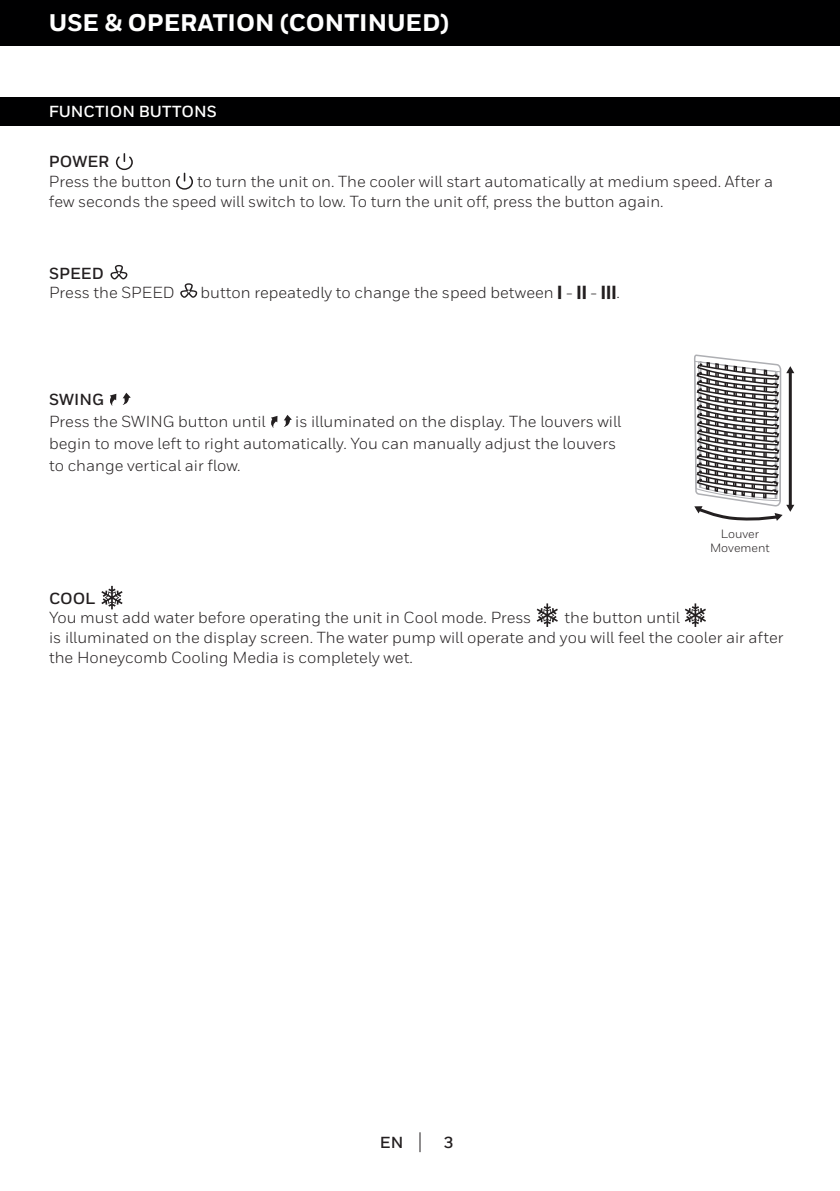
<style>
.page{position:relative;width:840px;height:1191px;background:#fff}
.page>*{position:absolute;margin:0;border:0;box-sizing:border-box;transform-origin:0 0}
.t1{font:800 24px "Honeywell Sans";color:#fff}
.t2{font:16px/22px "Honeywell Sans";color:#231f20}
.t3{font:700 16px "Honeywell Sans";color:#231f20}
.t4{font:700 16px "Honeywell Sans";color:#fff}
.t5{font:12px "Honeywell Sans";color:#231f20}
.s1{font-weight:900}
</style>
<div class="page">
<svg style="left:419px;top:1132px;width:1px;height:20px"></svg>
<hr style="left:839px;top:0;width:1px;height:45px;background:#000001">
<div style="left:0;top:0;width:839px;height:45px;background:#000001"></div>
<div style="left:0;top:98px;width:839px;height:28px;background:#000001"></div>
<svg style="left:839px;top:98px;width:1px;height:28px"></svg>
<svg style="left:116px;top:153px;width:17px;height:17px"></svg>
<svg style="left:110px;top:265px;width:17px;height:14px"></svg>
<svg style="left:180px;top:283px;width:17px;height:15px"></svg>
<svg style="left:176px;top:173px;width:17px;height:17px"></svg>
<svg style="left:123px;top:393px;width:8px;height:12px"></svg>
<svg style="left:110px;top:394px;width:6px;height:12px"></svg>
<svg style="left:284px;top:415px;width:8px;height:12px"></svg>
<svg style="left:271px;top:416px;width:6px;height:12px"></svg>
<svg style="left:101px;top:586px;width:21px;height:23px"></svg>
<svg style="left:536px;top:603px;width:21px;height:24px"></svg>
<svg style="left:684px;top:603px;width:21px;height:24px"></svg>
<svg style="left:694px;top:354px;width:99px;height:167px"></svg>
<p class="t1" style="left:49px;top:8px;width:401px">USE &amp; OPERATION (CONTINUED)</p>
<p class="t4" style="left:49px;top:102px;width:169px">FUNCTION BUTTONS</p>
<p class="t3" style="left:49px;top:151px;width:62px">POWER</p>
<p class="t2" style="left:49px;top:170px;width:124px">Press the button</p>
<p class="t2" style="left:197px;top:170px;width:577px">to turn the unit on. The cooler will start automatically at medium speed. After a</p>
<p class="t2" style="left:49px;top:190px;width:616px">few seconds the speed will switch to low. To turn the unit off, press the button again.</p>
<p class="t3" style="left:49px;top:263px;width:56px">SPEED</p>
<p class="t2" style="left:49px;top:281px;width:127px">Press the SPEED</p>
<p class="t2" style="left:200px;top:281px;width:420px">button repeatedly to change the speed between <span class="s1">|</span> - <span class="s1">||</span> - <span class="s1">|||</span>.</p>
<p class="t3" style="left:49px;top:390px;width:56px">SWING</p>
<p class="t2" style="left:49px;top:411px;width:218px">Press the SWING button until</p>
<p class="t2" style="left:49px;top:411px;width:573px;text-indent:246px">is illuminated on the display. The louvers will begin to move left to right automatically. You can manually adjust the louvers</p>
<p class="t2" style="left:49px;top:455px;width:193px">to change vertical air flow.</p>
<p class="t5" style="left:720px;top:526px;width:40px">Louver</p>
<p class="t5" style="left:709px;top:540px;width:61px">Movement</p>
<p class="t3" style="left:49px;top:589px;width:48px">COOL</p>
<p class="t2" style="left:49px;top:607px;width:483px">You must add water before operating the unit in Cool mode. Press</p>
<p class="t2" style="left:564px;top:607px;width:117px">the button until</p>
<p class="t2" style="left:49px;top:627px;width:735px">is illuminated on the display screen. The water pump will operate and you will feel the cooler air after</p>
<p class="t2" style="left:49px;top:647px;width:365px">the Honeycomb Cooling Media is completely wet.</p>
<p class="t3" style="left:379px;top:1132px;width:25px">EN</p>
<p class="t3" style="left:443px;top:1132px;width:11px">3</p>
</div>
